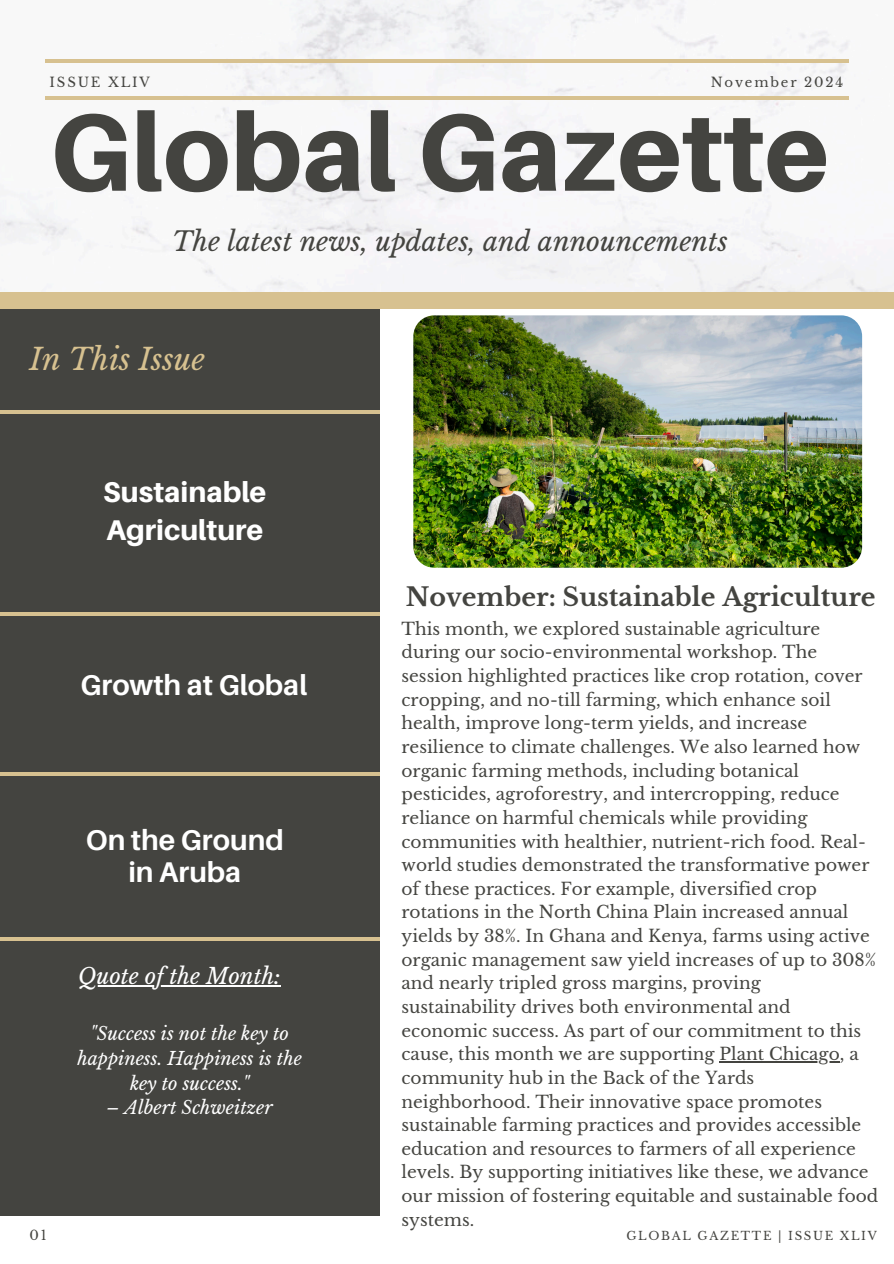
<style>
.page{position:relative;width:894px;height:1264px;background:#fff}
.page>*{position:absolute;margin:0;border:0;box-sizing:border-box;transform-origin:0 0}
.t1{font:800 109.5px "Aileron";color:#444440}
.t2{font:italic 29.7px "Libre Baskerville";color:#d7c190}
.t3{font:700 28.5px/32.7px "Aileron";color:#fff;text-align:center}
.t4{font:800 28.5px/38.2px "Aileron";color:#fff}
.t5{font:italic 26.55px "Libre Baskerville";color:#444440}
.t6{font:700 25.2px "Libre Baskerville";color:#444440}
.t7{font:italic 21.9px "Libre Baskerville";color:#fff}
.t8{font:italic 18px/24.8px "Libre Baskerville";color:#fff;text-align:center}
.t9{font:16.95px/23.7px "Libre Baskerville";color:#444440}
.t10{font:13.2px "Libre Baskerville";letter-spacing:.14em;color:#444440}
.t11{font:11.7px "Libre Baskerville";letter-spacing:.14em;color:#444440}
</style>
<div class="page">
<div style="left:0;top:304px;width:379px;height:911px;background:#444440"></div>
<hr style="left:0;top:612px;width:379px;height:4px;background:#d7c190">
<hr style="left:0;top:772px;width:379px;height:3px;background:#d7c190">
<hr style="left:0;top:937px;width:379px;height:3px;background:#d7c190">
<hr style="left:0;top:410px;width:379px;height:3px;background:#d7c190">
<div style="left:0;top:292px;width:893px;height:17px;background:#d7c190"></div>
<hr style="left:45px;top:96px;width:803px;height:3px;background:#d7c190">
<hr style="left:45px;top:59px;width:803px;height:4px;background:#d7c190">
<img style="left:413px;top:315px;width:448px;height:252px;border-radius:21px">
<hr style="left:78px;top:985px;width:196px;height:1px;background:#fff">
<hr style="left:719px;top:1061px;width:120px;height:1px;background:#444440">
<h1 class="t10" style="left:50px;top:74px;width:102px">ISSUE XLIV</h1>
<h1 class="t10" style="left:710px;top:74px;width:134px">November 2024</h1>
<h1 class="t1" style="left:50px;top:84px;width:780px">Global Gazette</h1>
<h1 class="t5" style="left:172px;top:226px;width:557px">The latest news, updates, and announcements</h1>
<h4 class="t2" style="left:30px;top:341px;width:177px">In This Issue</h4>
<h6 class="t4" style="left:103px;top:472px;width:164px">Sustainable<br>Agriculture</h6>
<h2 class="t3" style="left:80px;top:668px;width:228px">Growth at Global</h2>
<p class="t3" style="left:86px;top:822px;width:199px">On the Ground in Aruba</p>
<h5 class="t7" style="left:78px;top:963px;width:204px">Quote of the Month:</h5>
<h3 class="t8" style="left:77px;top:1021px;width:226px">"Success is not the key to happiness. Happiness is the key to success."</h3>
<h3 class="t8" style="left:106px;top:1095px;width:168px">– Albert Schweitzer</h3>
<h1 class="t10" style="left:30px;top:1226px;width:19px">01</h1>
<h1 class="t6" style="left:405px;top:581px;width:471px">November: Sustainable Agriculture</h1>
<p class="t9" style="left:401px;top:617px;width:476px">This month, we explored sustainable agriculture during our socio-environmental workshop. The session highlighted practices like crop rotation, cover cropping, and no-till farming, which enhance soil health, improve long-term yields, and increase resilience to climate challenges. We also learned how organic farming methods, including botanical pesticides, agroforestry, and intercropping, reduce reliance on harmful chemicals while providing communities with healthier, nutrient-rich food. Real&shy;world studies demonstrated the transformative power of these practices. For example, diversified crop rotations in the North China Plain increased annual yields by 38%. In Ghana and Kenya, farms using active organic management saw yield increases of up to 308% and nearly tripled gross margins, proving sustainability drives both environmental and economic success. As part of our commitment to this cause, this month we are supporting Plant Chicago, a</p>
<p class="t9" style="left:401px;top:1066px;width:478px">community hub in the Back of the Yards neighborhood. Their innovative space promotes sustainable farming practices and provides accessible education and resources to farmers of all experience levels. By supporting initiatives like these, we advance our mission of fostering equitable and sustainable food systems.</p>
<p class="t11" style="left:626px;top:1228px;width:252px">GLOBAL GAZETTE | ISSUE XLIV</p>
</div>
